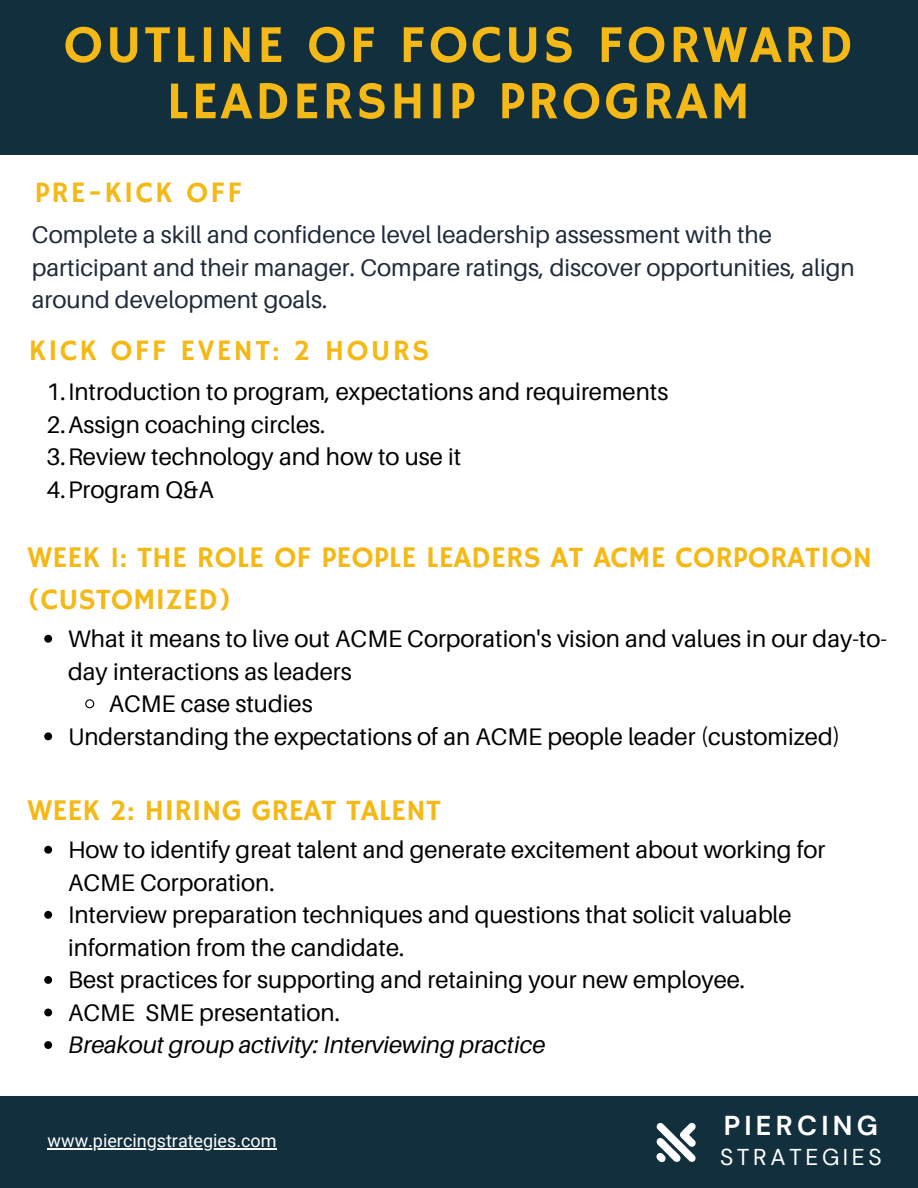
<style>
.page{position:relative;width:918px;height:1188px;background:#112f3d}
.page>*{position:absolute;margin:0;border:0;box-sizing:border-box;transform-origin:0 0}
.t1{font:53.4px/56.2px "Hammersmith One";letter-spacing:.05em;color:#f4b916;text-align:center}
.t2{font:29.85px/41.5px "Hammersmith One";color:#f4b916}
.t3{font:29.55px "Hammersmith One";letter-spacing:.07em;color:#f4b916}
.t4{font:700 27.3px "DM Sans";letter-spacing:.155em;color:#fff}
.t5{font:24px/32.5px "Aileron";color:#000}
.t6{font:24px/32.7px "Aileron";color:#1f2a3a}
.t7{font:italic 24px "Aileron";color:#000}
.t8{font:22.95px "DM Sans";letter-spacing:.155em;color:#fff}
.t9{font:18px "Roboto";color:#fff}
</style>
<div class="page">
<div style="left:0;top:155px;width:918px;height:941px;background:#fff"></div>
<svg style="left:44px;top:635px;width:8px;height:8px"></svg>
<svg style="left:85px;top:699px;width:10px;height:10px"></svg>
<svg style="left:44px;top:732px;width:8px;height:8px"></svg>
<svg style="left:44px;top:846px;width:8px;height:8px"></svg>
<svg style="left:44px;top:911px;width:8px;height:8px"></svg>
<svg style="left:44px;top:976px;width:8px;height:8px"></svg>
<svg style="left:44px;top:1009px;width:8px;height:7px"></svg>
<svg style="left:44px;top:1041px;width:8px;height:8px"></svg>
<svg style="left:656px;top:1123px;width:40px;height:39px"></svg>
<hr style="left:48px;top:1148px;width:229px;height:1px;background:#fff">
<h1 class="t1" style="left:63px;top:19px;width:792px">OUTLINE OF FOCUS FORWARD<br>LEADERSHIP PROGRAM</h1>
<p class="t3" style="left:35px;top:175px;width:209px">PRE-KICK OFF</p>
<p class="t6" style="left:32px;top:218px;width:824px">Complete a skill and confidence level leadership assessment with the participant and their manager. Compare ratings, discover opportunities, align around development goals.</p>
<p class="t3" style="left:29px;top:333px;width:402px">KICK OFF EVENT: 2 HOURS</p>
<p class="t5" style="left:47px;top:375px;width:623px">1.Introduction to program, expectations and requirements 2.Assign coaching circles.<br>3.Review technology and how to use it<br>4.Program Q&amp;A</p>
<p class="t2" style="left:27px;top:538px;width:846px">WEEK 1: THE ROLE OF PEOPLE LEADERS AT ACME CORPORATION (CUSTOMIZED)</p>
<p class="t5" style="left:68px;top:622px;width:820px">What it means to live out ACME Corporation's vision and values in our day-to-</p>
<p class="t5" style="left:68px;top:655px;width:285px">day interactions as leaders</p>
<p class="t5" style="left:109px;top:687px;width:205px">ACME case studies</p>
<p class="t5" style="left:68px;top:720px;width:774px">Understanding the expectations of an ACME people leader (customized)</p>
<p class="t2" style="left:27px;top:791px;width:415px">WEEK 2: HIRING GREAT TALENT</p>
<p class="t5" style="left:68px;top:833px;width:759px">How to identify great talent and generate excitement about working for ACME Corporation.<br>Interview preparation techniques and questions that solicit valuable information from the candidate.<br>Best practices for supporting and retaining your new employee.<br>ACME SME presentation.</p>
<p class="t7" style="left:68px;top:1030px;width:479px">Breakout group activity: Interviewing practice</p>
<p class="t9" style="left:48px;top:1130px;width:230px">www.piercingstrategies.com</p>
<p class="t4" style="left:724px;top:1108px;width:156px">PIERCING</p>
<p class="t8" style="left:720px;top:1142px;width:163px">STRATEGIES</p>
</div>
